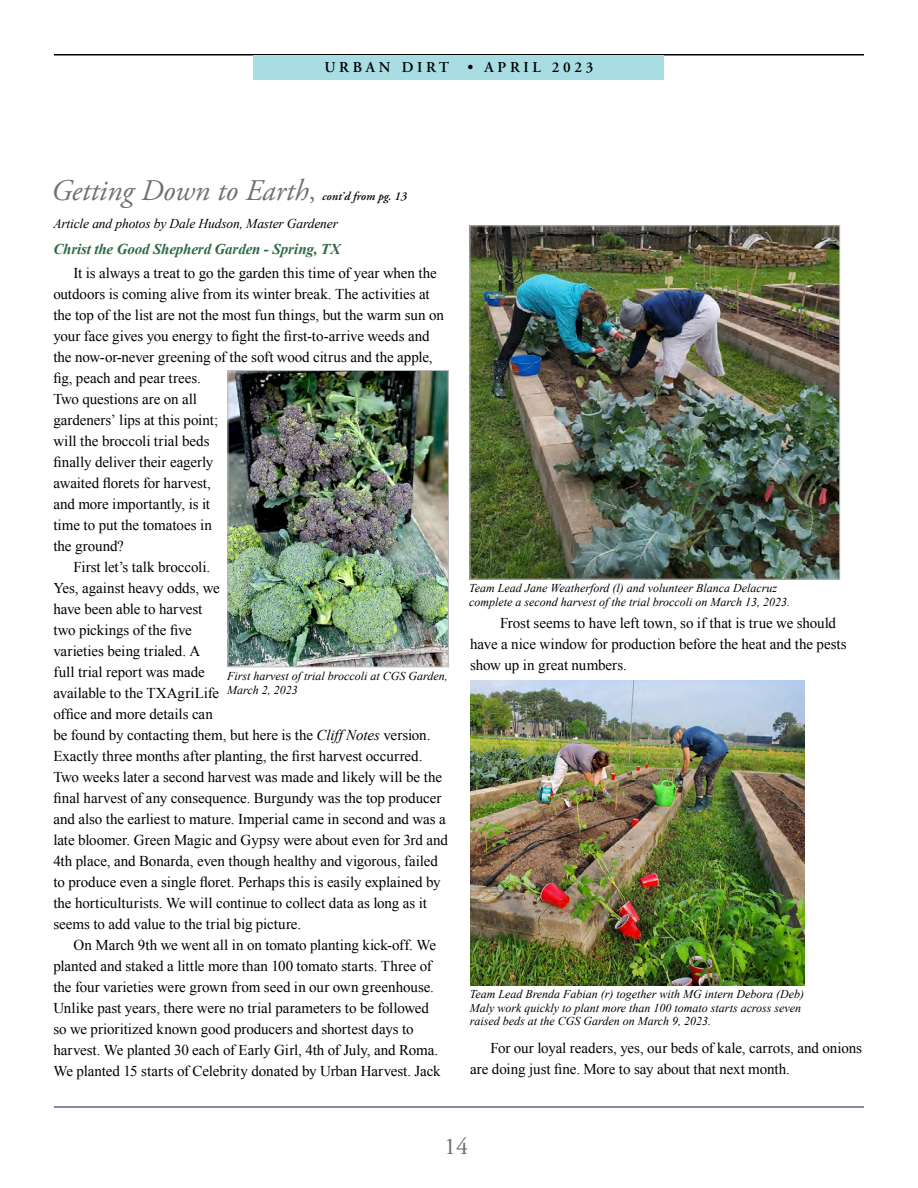
<style>
.page{position:relative;width:918px;height:1188px;background:#fff}
.page>*{position:absolute;margin:0;border:0;box-sizing:border-box;transform-origin:0 0}
.t1{font:italic 30px "Adobe Garamond Pro";color:#717073}
.t2{font:24px "Adobe Garamond Pro";color:#6d6e71}
.t3{font:15px/21px "Times New Roman";letter-spacing:-.005em;color:#000}
.t4{font:italic 700 15px "Times New Roman";letter-spacing:-.01em;color:#2d6a43}
.t5{font:600 15px "Adobe Garamond Pro";letter-spacing:.245em;color:#000}
.t6{font:italic 13.5px "Times New Roman";letter-spacing:-.01em;color:#000}
.t7{font:italic 12px/13.5px "Times New Roman";color:#000}
.t8{font:italic 600 12px "Adobe Garamond Pro";color:#000}
.s1{font-style:normal;font-size:27px}
.s2{font-family:"Times";font-weight:400}
.s3{font-style:italic}
</style>
<div class="page">
<hr style="left:54px;top:1106px;width:810px;height:2px;background:#5f6482">
<hr style="left:54px;top:54px;width:810px;height:2px;background:#000">
<div style="left:254px;top:55px;width:410px;height:25px;background:#a9dde4"></div>
<img style="left:472px;top:228px;width:366px;height:349px">
<div style="left:470px;top:226px;width:370px;height:353px;border:1px solid #bcbec0"></div>
<img style="left:230px;top:372px;width:217px;height:293px">
<div style="left:228px;top:370px;width:221px;height:297px;border:1px solid #bcbec0"></div>
<img style="left:471px;top:681px;width:334px;height:304px">
<p class="t5" style="left:324px;top:59px;width:271px">URBAN DIRT • APRIL 2023</p>
<h1 class="t1" style="left:51px;top:172px;width:266px">Getting Down to Earth<span class="s1">,</span></h1>
<p class="t8" style="left:322px;top:189px;width:86px">cont<span class="s2">’</span>d from pg. 13</p>
<p class="t6" style="left:53px;top:214px;width:286px">Article and photos by Dale Hudson, Master Gardener</p>
<p class="t4" style="left:53px;top:238px;width:289px">Christ the Good Shepherd Garden - Spring, TX</p>
<p class="t3" style="left:74px;top:262px;width:365px">It is always a treat to go the garden this time of year when the</p>
<p class="t3" style="left:53px;top:283px;width:378px">outdoors is coming alive from its winter break. The activities at</p>
<p class="t3" style="left:53px;top:304px;width:392px">the top of the list are not the most fun things, but the warm sun on</p>
<p class="t3" style="left:53px;top:325px;width:378px">your face gives you energy to fight the first-to-arrive weeds and</p>
<p class="t3" style="left:53px;top:346px;width:381px">the now-or-never greening of the soft wood citrus and the apple,</p>
<p class="t3" style="left:53px;top:367px;width:149px">fig, peach and pear trees.</p>
<p class="t3" style="left:53px;top:388px;width:145px">Two questions are on all</p>
<p class="t3" style="left:53px;top:409px;width:166px">gardeners’ lips at this point;</p>
<p class="t3" style="left:53px;top:430px;width:158px">will the broccoli trial beds</p>
<p class="t3" style="left:53px;top:451px;width:162px">finally deliver their eagerly</p>
<p class="t3" style="left:53px;top:472px;width:159px">awaited florets for harvest,</p>
<p class="t3" style="left:53px;top:493px;width:158px">and more importantly, is it</p>
<p class="t3" style="left:53px;top:514px;width:160px">time to put the tomatoes in</p>
<p class="t3" style="left:53px;top:535px;width:72px">the ground?</p>
<p class="t3" style="left:74px;top:556px;width:138px">First let’s talk broccoli.</p>
<p class="t3" style="left:53px;top:577px;width:168px">Yes, against heavy odds, we</p>
<p class="t3" style="left:53px;top:598px;width:151px">have been able to harvest</p>
<p class="t3" style="left:53px;top:619px;width:140px">two pickings of the five</p>
<p class="t3" style="left:53px;top:640px;width:149px">varieties being trialed. A</p>
<p class="t3" style="left:53px;top:661px;width:153px">full trial report was made</p>
<p class="t3" style="left:53px;top:682px;width:167px">available to the TXAgriLife</p>
<p class="t3" style="left:53px;top:703px;width:161px">office and more details can</p>
<p class="t3" style="left:53px;top:724px;width:379px">be found by contacting them, but here is the <span class="s3">Cliff Notes</span> version.</p>
<p class="t3" style="left:53px;top:745px;width:371px">Exactly three months after planting, the first harvest occurred.</p>
<p class="t3" style="left:53px;top:766px;width:390px">Two weeks later a second harvest was made and likely will be the</p>
<p class="t3" style="left:53px;top:787px;width:390px">final harvest of any consequence. Burgundy was the top producer</p>
<p class="t3" style="left:53px;top:808px;width:394px">and also the earliest to mature. Imperial came in second and was a</p>
<p class="t3" style="left:53px;top:829px;width:396px">late bloomer. Green Magic and Gypsy were about even for 3rd and</p>
<p class="t3" style="left:53px;top:850px;width:386px">4th place, and Bonarda, even though healthy and vigorous, failed</p>
<p class="t3" style="left:53px;top:871px;width:389px">to produce even a single floret. Perhaps this is easily explained by</p>
<p class="t3" style="left:53px;top:892px;width:375px">the horticulturists. We will continue to collect data as long as it</p>
<p class="t3" style="left:53px;top:913px;width:249px">seems to add value to the trial big picture.</p>
<p class="t3" style="left:74px;top:934px;width:364px">On March 9th we went all in on tomato planting kick-off. We</p>
<p class="t3" style="left:53px;top:955px;width:380px">planted and staked a little more than 100 tomato starts. Three of</p>
<p class="t3" style="left:53px;top:976px;width:382px">the four varieties were grown from seed in our own greenhouse.</p>
<p class="t3" style="left:53px;top:997px;width:377px">Unlike past years, there were no trial parameters to be followed</p>
<p class="t3" style="left:53px;top:1018px;width:362px">so we prioritized known good producers and shortest days to</p>
<p class="t3" style="left:53px;top:1039px;width:387px">harvest. We planted 30 each of Early Girl, 4th of July, and Roma.</p>
<p class="t3" style="left:53px;top:1060px;width:389px">We planted 15 starts of Celebrity donated by Urban Harvest. Jack</p>
<p class="t7" style="left:227px;top:669px;width:222px">First harvest of trial broccoli at CGS Garden,<br>March 2, 2023</p>
<p class="t7" style="left:469px;top:581px;width:322px">Team Lead Jane Weatherford (l) and volunteer Blanca Delacruz complete a second harvest of the trial broccoli on March 13, 2023.</p>
<p class="t3" style="left:470px;top:612px;width:378px;text-indent:30px">Frost seems to have left town, so if that is true we should have a nice window for production before the heat and the pests show up in great numbers.</p>
<p class="t7" style="left:470px;top:987px;width:336px">Team Lead Brenda Fabian (r) together with MG intern Debora (Deb)<br>Maly work quickly to plant more than 100 tomato starts across seven raised beds at the CGS Garden on March 9, 2023.</p>
<p class="t3" style="left:470px;top:1037px;width:393px;text-indent:20px">For our loyal readers, yes, our beds of kale, carrots, and onions are doing just fine. More to say about that next month.</p>
<h2 class="t2" style="left:444px;top:1132px;width:25px">14</h2>
</div>
